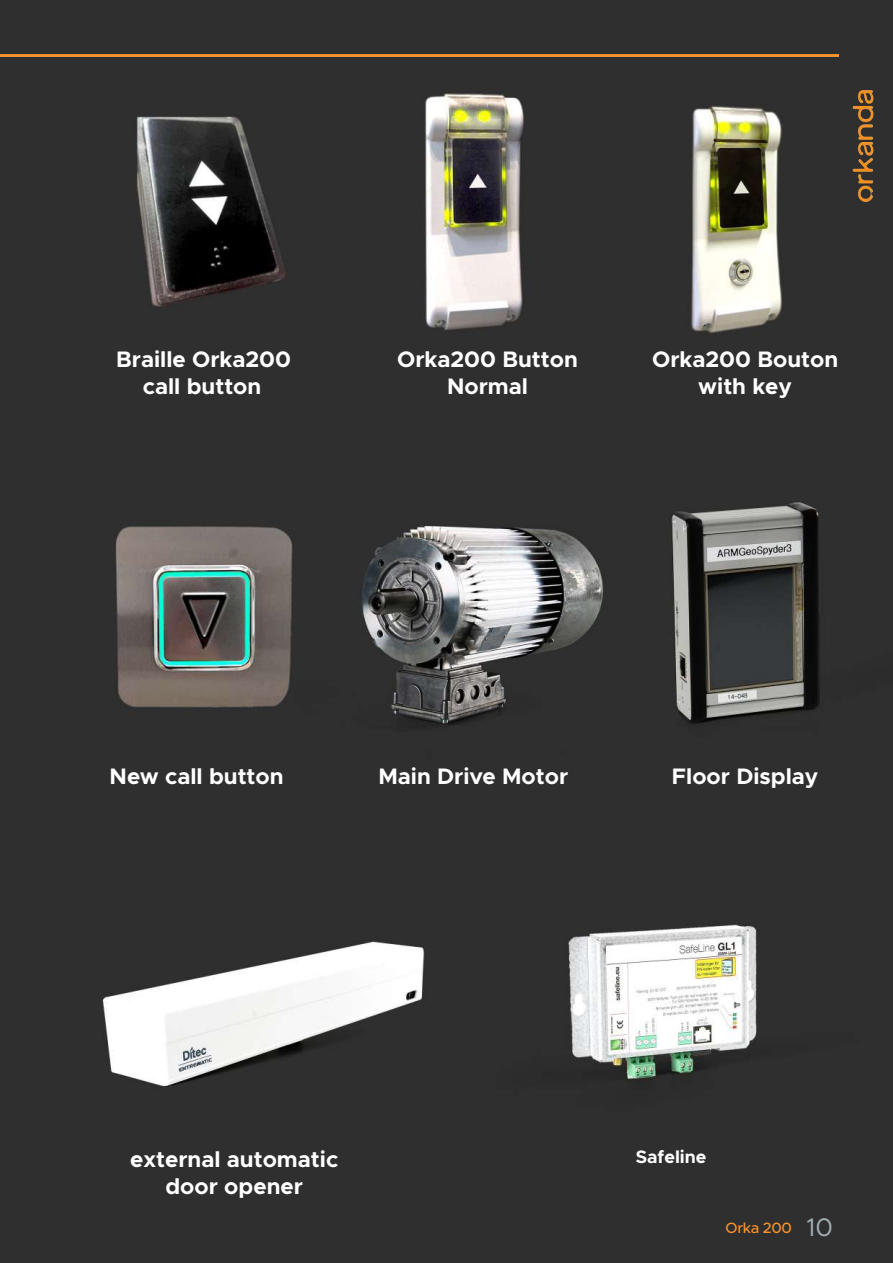
<style>
.page{position:relative;width:893px;height:1263px;background:#fff}
.page>*{position:absolute;margin:0;border:0;box-sizing:border-box;transform-origin:0 0}
.t1{font:700 22.5px/27px "Metropolis";color:#fff;text-align:center}
.t2{font:700 18px "Metropolis";color:#fff}
.t3{font:500 15px "Metropolis";letter-spacing:-.025em;color:#f7932e}
.s1{font-weight:400;font-size:25.5px;color:#a3afb4}
</style>
<div class="page">
<img style="left:0;top:0;width:893px;height:1263px">
<img style="left:848px;top:85px;width:30px;height:122px">
<hr style="left:0;top:54px;width:839px;height:2px;background:#f7932e">
<p class="t1" style="left:116px;top:346px;width:176px">Braille Orka200 call button</p>
<p class="t1" style="left:652px;top:345px;width:187px">Orka200 Bouton with key</p>
<p class="t1" style="left:397px;top:346px;width:182px">Orka200 Button<br>Normal</p>
<p class="t1" style="left:110px;top:763px;width:176px">New call button</p>
<p class="t1" style="left:378px;top:763px;width:191px">Main Drive Motor</p>
<p class="t1" style="left:672px;top:763px;width:148px">Floor Display</p>
<p class="t1" style="left:130px;top:1146px;width:210px">external automatic door opener</p>
<p class="t2" style="left:636px;top:1146px;width:72px">Safeline</p>
<p class="t3" style="left:726px;top:1219px;width:109px">Orka 200 <span class="s1">10</span></p>
</div>
